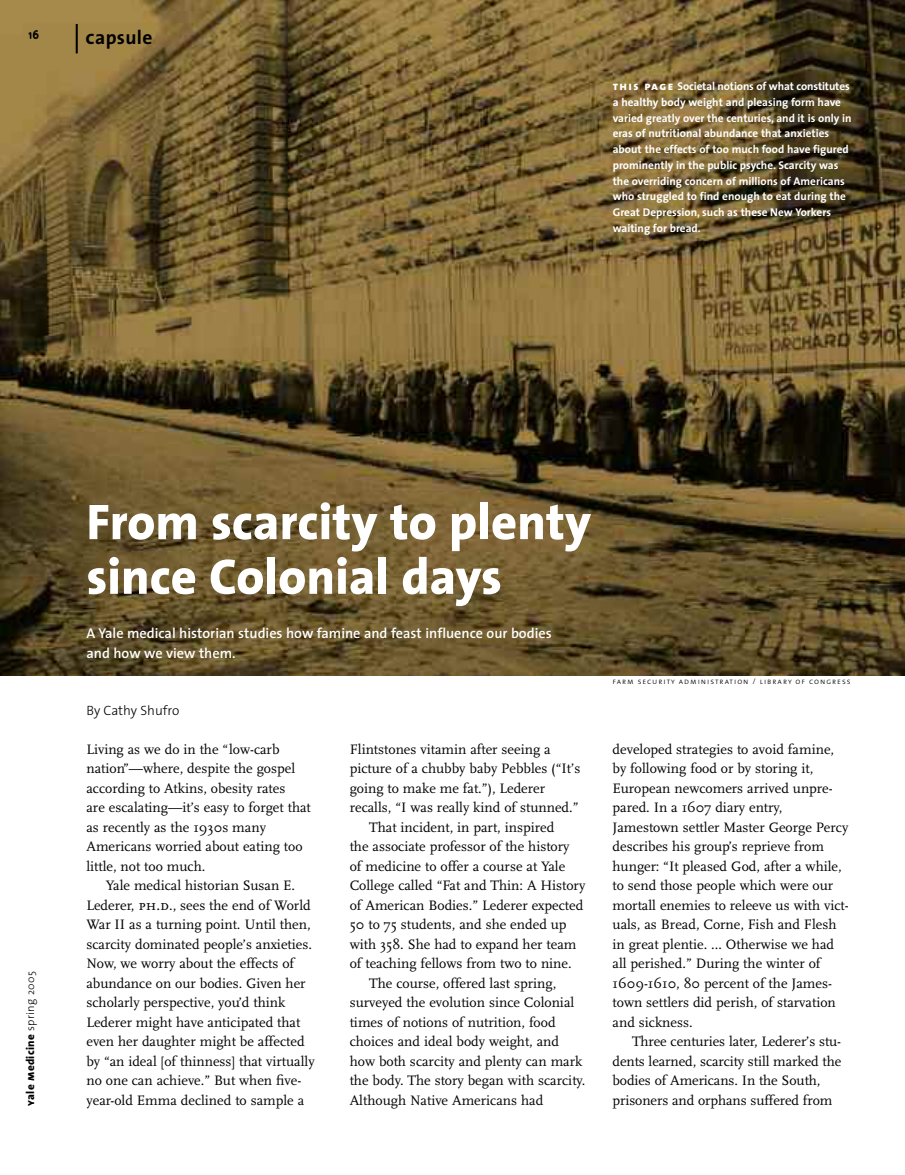
<style>
.page{position:relative;width:905px;height:1175px;background:#fff}
.page>*{position:absolute;margin:0;border:0;box-sizing:border-box;transform-origin:0 0}
.t1{font:800 50.55px/54.6px "The Sans";color:#fff}
.t2{font:700 19.5px "The Sans";letter-spacing:.02em;color:#000}
.t3{font:14.25px/19.5px "Scala";color:#000}
.t4{font:600 14.25px/19.5px "The Sans";color:#fff}
.t5{font:300 13.5px "The Sans";color:#000}
.t6{font:700 11.25px/15.8px "The Sans";color:#fff}
.t7{font:800 11.25px "The Sans";letter-spacing:.03em;color:#000}
.t8{font:11.25px "The Sans";color:#000}
.t9{font:8.25px "The Sans Light Caps";letter-spacing:.115em;color:#000}
.s1{font-family:"The Sans Bold Caps";font-weight:400}
.s2{font-family:"The Sans Extra Bold Caps";font-weight:400;font-size:12px}
.s3{font-family:"The Sans Extra Bold Caps";font-weight:400}
.s4{font-weight:300}
.s5{font-weight:300;font-size:10.5px}
.s6{font-family:"Scala Caps";font-size:15px}
</style>
<div class="page">
<img style="left:0;top:0;width:904px;height:676px">
<hr style="left:76px;top:24px;width:2px;height:29px;background:#000">
<p class="t8" style="left:28px;top:30px;width:12px">16</p>
<h2 class="t2" style="left:85px;top:30px;width:68px"><span class="s1">c</span>apsule</h2>
<p class="t6" style="left:612px;top:79px;width:240px"><span class="s2">this page</span> Societal notions of what constitutes a healthy body weight and pleasing form have varied greatly over the centuries, and it is only in eras of nutritional abundance that anxieties about the effects of too much food have figured prominently in the public psyche. Scarcity was the overriding concern of millions of Americans who struggled to find enough to eat during the Great Depression, such as these New Yorkers waiting for bread.</p>
<p class="t7" style="left:26px;top:1105px;width:136px;rotate:-90deg"><span class="s3">y</span>ale <span class="s3">m</span>edicine <span class="s4">spring</span> <span class="s5">2005</span></p>
<h1 class="t1" style="left:86px;top:499px;width:506px">From scarcity to plenty since Colonial days</h1>
<p class="t4" style="left:86px;top:625px;width:467px">A Yale medical historian studies how famine and feast influence our bodies and how we view them.</p>
<p class="t5" style="left:86px;top:705px;width:94px">By Cathy Shufro</p>
<p class="t3" style="left:86px;top:740px;width:226px">Living as we do in the “low-carb nation”—where, despite the gospel according to Atkins, obesity rates<br>are escalating—it’s easy to forget that as recently as the 1930s many<br>Americans worried about eating too little, not too much.</p>
<p class="t3" style="left:86px;top:877px;width:230px;text-indent:19px">Yale medical historian Susan E.<br>Lederer, <span class="s6">ph.d</span>., sees the end of World War II as a turning point. Until then, scarcity dominated people’s anxieties.<br>Now, we worry about the effects of abundance on our bodies. Given her scholarly perspective, you’d think Lederer might have anticipated that even her daughter might be affected by “an ideal [of thinness] that virtually no one can achieve.” But when five&shy;year-old Emma declined to sample a</p>
<p class="t3" style="left:350px;top:740px;width:202px">Flintstones vitamin after seeing a</p>
<p class="t3" style="left:350px;top:760px;width:232px">picture of a chubby baby Pebbles (“It’s</p>
<p class="t3" style="left:350px;top:779px;width:197px">going to make me fat.”), Lederer</p>
<p class="t3" style="left:350px;top:799px;width:230px">recalls, “I was really kind of stunned.”</p>
<p class="t3" style="left:369px;top:818px;width:186px">That incident, in part, inspired</p>
<p class="t3" style="left:350px;top:838px;width:221px">the associate professor of the history</p>
<p class="t3" style="left:350px;top:857px;width:217px">of medicine to offer a course at Yale</p>
<p class="t3" style="left:350px;top:877px;width:237px">College called “Fat and Thin: A History</p>
<p class="t3" style="left:350px;top:896px;width:235px">of American Bodies.” Lederer expected</p>
<p class="t3" style="left:350px;top:916px;width:218px">50 to 75 students, and she ended up</p>
<p class="t3" style="left:350px;top:935px;width:228px">with 358. She had to expand her team</p>
<p class="t3" style="left:350px;top:955px;width:223px">of teaching fellows from two to nine.</p>
<p class="t3" style="left:369px;top:974px;width:188px">The course, offered last spring,</p>
<p class="t3" style="left:350px;top:994px;width:226px">surveyed the evolution since Colonial</p>
<p class="t3" style="left:350px;top:1013px;width:207px">times of notions of nutrition, food</p>
<p class="t3" style="left:350px;top:1033px;width:211px">choices and ideal body weight, and</p>
<p class="t3" style="left:350px;top:1052px;width:234px">how both scarcity and plenty can mark</p>
<p class="t3" style="left:350px;top:1072px;width:237px">the body. The story began with scarcity.</p>
<p class="t3" style="left:350px;top:1091px;width:195px">Although Native Americans had</p>
<p class="t9" style="left:612px;top:678px;width:239px">farm security administration / library of congress</p>
<p class="t3" style="left:612px;top:740px;width:238px">developed strategies to avoid famine, by following food or by storing it, European newcomers arrived unpre&shy;pared. In a 1607 diary entry, Jamestown settler Master George Percy describes his group’s reprieve from hunger: “It pleased God, after a while, to send those people which were our mortall enemies to releeve us with vict&shy;uals, as Bread, Corne, Fish and Flesh in great plentie. … Otherwise we had all perished.” During the winter of 1609-1610, 80 percent of the James&shy;town settlers did perish, of starvation and sickness.</p>
<p class="t3" style="left:612px;top:1033px;width:230px;text-indent:19px">Three centuries later, Lederer’s stu&shy;dents learned, scarcity still marked the bodies of Americans. In the South, prisoners and orphans suffered from</p>
</div>
